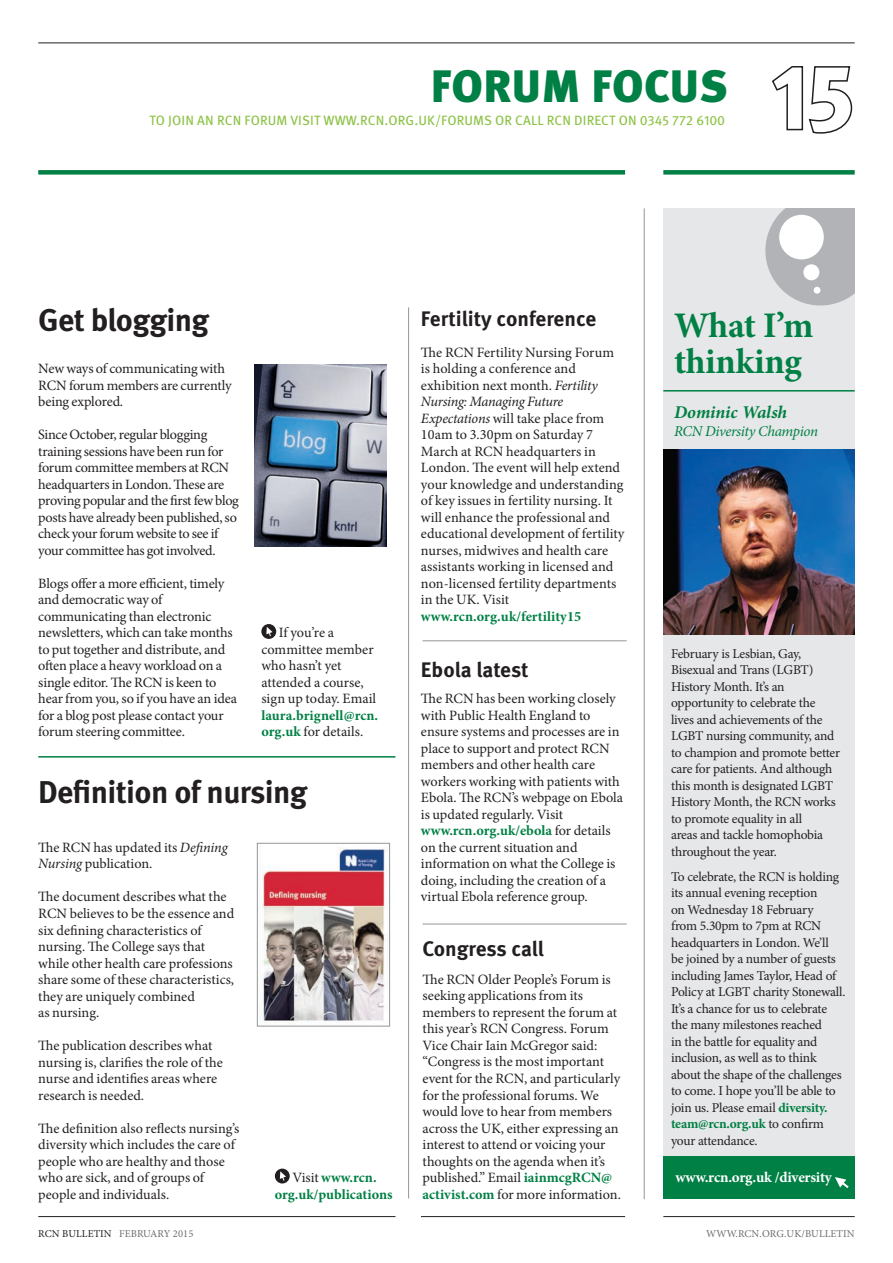
<style>
.page{position:relative;width:893px;height:1263px;background:#fff}
.page>*{position:absolute;margin:0;border:0;box-sizing:border-box;transform-origin:0 0}
.t1{font:900 45.45px "Meta OT";letter-spacing:.01em;color:#008044}
.t2{font:700 36px/36px "Minion Pro";letter-spacing:-.01em;color:#008044}
.Subhead{font:700 31.5px "Meta OT";letter-spacing:-.02em;color:#231f20}
.Subhead-2{font:700 21px "Meta OT";letter-spacing:-.005em;color:#231f20}
.t3{font:italic 700 18px "Minion Pro";letter-spacing:-.005em;color:#008044}
.sidebar{font:700 15px "Minion Pro";letter-spacing:-.015em;color:#fff}
.t4{font:italic 15px "Minion Pro";letter-spacing:-.025em;color:#008044}
.Body{font:14.25px/16.5px "Minion Pro";letter-spacing:-.005em;color:#231f20}
.Body-2{font:14.25px/16.5px "Minion Pro";letter-spacing:-.025em;color:#231f20}
.Body-3{font:700 14.25px/16.5px "Minion Pro";color:#008044;text-align:center}
.sidebar-2{font:13.5px/16.5px "Minion Pro";letter-spacing:-.02em;color:#231f20}
.t5{font:13.5px "Meta OT";letter-spacing:.01em;color:#8cc144}
.t6{font:10.5px "Minion Pro";letter-spacing:.01em;color:#6c6d70}
.s1{font-weight:700;color:#008044}
.s2{font-style:italic}
.s3{font-weight:400;color:#231f20}
.s4{color:#231f20}
</style>
<div class="page">
<hr style="left:38px;top:43px;width:817px;height:1px;background:#231f20">
<hr style="left:421px;top:1216px;width:204px;height:1px;background:#231f20">
<hr style="left:663px;top:1216px;width:192px;height:1px;background:#231f20">
<hr style="left:38px;top:1216px;width:357px;height:1px;background:#231f20">
<div style="left:38px;top:170px;width:587px;height:5px;background:#008044"></div>
<div style="left:663px;top:170px;width:192px;height:5px;background:#008044"></div>
<svg style="left:772px;top:66px;width:81px;height:68px"></svg>
<hr style="left:38px;top:756px;width:357px;height:2px;background:#008044">
<hr style="left:408px;top:307px;width:1px;height:891px;background:#939598">
<div style="left:663px;top:208px;width:192px;height:949px;background:#e6e7e9"></div>
<svg style="left:765px;top:208px;width:90px;height:97px;background:#babbbe"></svg>
<div style="left:779px;top:215px;width:45px;height:44px;background:#fff;border-radius:50%"></div>
<div style="left:803px;top:264px;width:16px;height:16px;background:#fff;border-radius:50%"></div>
<div style="left:814px;top:287px;width:6px;height:7px;background:#fff;border-radius:50%"></div>
<div style="left:663px;top:1157px;width:192px;height:42px;background:#008044"></div>
<svg style="left:835px;top:1177px;width:14px;height:11px"></svg>
<img style="left:663px;top:450px;width:192px;height:184px">
<hr style="left:663px;top:390px;width:192px;height:2px;background:#008044">
<hr style="left:644px;top:208px;width:1px;height:991px;background:#939598">
<hr style="left:423px;top:640px;width:204px;height:1px;background:#939598">
<hr style="left:423px;top:924px;width:204px;height:1px;background:#939598">
<svg style="left:261px;top:624px;width:15px;height:15px"></svg>
<svg style="left:275px;top:1168px;width:15px;height:15px"></svg>
<img style="left:255px;top:365px;width:132px;height:182px">
<img style="left:259px;top:847px;width:129px;height:177px">
<div style="left:257px;top:843px;width:133px;height:183px;border:1px solid #939598"></div>
<p class="t1" style="left:431px;top:58px;width:298px">FORUM FOCUS</p>
<p class="t5" style="left:150px;top:112px;width:577px">TO JOIN AN RCN FORUM VISIT WWW.RCN.ORG.UK/FORUMS OR CALL RCN DIRECT ON 0345 772 6100</p>
<p class="Subhead" style="left:38px;top:300px;width:172px">Get blogging</p>
<p class="Body" style="left:38px;top:361px;width:195px">New ways of communicating with<br>RCN forum members are currently being explored.</p>
<p class="Body-2" style="left:38px;top:427px;width:202px">Since October, regular blogging training sessions have been run for forum committee members at RCN headquarters in London. These are proving popular and the first few blog posts have already been published, so check your forum website to see if your committee has got involved.</p>
<p class="Body" style="left:38px;top:575px;width:200px">Blogs offer a more efficient, timely and democratic way of communicating than electronic newsletters, which can take months to put together and distribute, and often place a heavy workload on a single editor. The RCN is keen to hear from you, so if you have an idea for a blog post please contact your forum steering committee.</p>
<p class="Body" style="left:261px;top:625px;width:118px;text-indent:17px">If you’re a committee member who hasn’t yet attended a course, sign up today. Email <span class="s1">laura.brignell@rcn. org.uk</span> for details.</p>
<p class="Subhead" style="left:38px;top:772px;width:271px">Definition of nursing</p>
<p class="Body" style="left:38px;top:839px;width:191px">The RCN has updated its <span class="s2">Defining<br>Nursing</span> publication.</p>
<p class="Body" style="left:38px;top:889px;width:197px">The document describes what the<br>RCN believes to be the essence and six defining characteristics of nursing. The College says that while other health care professions share some of these characteristics, they are uniquely combined<br>as nursing.</p>
<p class="Body" style="left:38px;top:1037px;width:186px">The publication describes what nursing is, clarifies the role of the nurse and identifies areas where research is needed.</p>
<p class="Body" style="left:38px;top:1120px;width:202px">The definition also reflects nursing’s diversity which includes the care of people who are healthy and those who are sick, and of groups of people and individuals.</p>
<p class="Body-3" style="left:275px;top:1169px;width:119px"><span class="s3">Visit</span> www.rcn. org.uk/publications</p>
<p class="Subhead-2" style="left:421px;top:306px;width:177px">Fertility conference</p>
<p class="Body" style="left:421px;top:344px;width:205px">The RCN Fertility Nursing Forum is holding a conference and exhibition next month. <span class="s2">Fertility<br>Nursing: Managing Future<br>Expectations</span> will take place from<br>10am to 3.30pm on Saturday 7<br>March at RCN headquarters in<br>London. The event will help extend your knowledge and understanding of key issues in fertility nursing. It will enhance the professional and educational development of fertility nurses, midwives and health care assistants working in licensed and non-licensed fertility departments in the UK. Visit <span class="s1">www.rcn.org.uk/fertility15</span></p>
<p class="Subhead-2" style="left:421px;top:657px;width:109px">Ebola latest</p>
<p class="Body" style="left:421px;top:691px;width:204px">The RCN has been working closely with Public Health England to ensure systems and processes are in place to support and protect RCN members and other health care workers working with patients with<br>Ebola. The RCN’s webpage on Ebola is updated regularly. Visit <span class="s1">www.rcn.org.uk/ebola</span> for details on the current situation and information on what the College is doing, including the creation of a virtual Ebola reference group.</p>
<p class="Subhead-2" style="left:423px;top:935px;width:123px">Congress call</p>
<p class="Body" style="left:423px;top:971px;width:200px">The RCN Older People’s Forum is seeking applications from its members to represent the forum at this year’s RCN Congress. Forum<br>Vice Chair Iain McGregor said: “Congress is the most important event for the RCN, and particularly for the professional forums. We would love to hear from members across the UK, either expressing an interest to attend or voicing your thoughts on the agenda when it’s published.” Email <span class="s1">iainmcgRCN@ activist.com</span> for more information.</p>
<p class="t2" style="left:674px;top:307px;width:141px">What I’m thinking</p>
<p class="t3" style="left:674px;top:400px;width:115px">Dominic Walsh</p>
<p class="t4" style="left:674px;top:421px;width:145px">RCN Diversity Champion</p>
<p class="sidebar-2" style="left:671px;top:645px;width:171px">February is Lesbian, Gay,<br>Bisexual and Trans (LGBT)<br>History Month. It’s an opportunity to celebrate the lives and achievements of the<br>LGBT nursing community, and to champion and promote better care for patients. And although this month is designated LGBT<br>History Month, the RCN works to promote equality in all<br>areas and tackle homophobia throughout the year.</p>
<p class="sidebar-2" style="left:671px;top:868px;width:176px">To celebrate, the RCN is holding its annual evening reception<br>on Wednesday 18 February<br>from 5.30pm to 7pm at RCN headquarters in London. We’ll<br>be joined by a number of guests including James Taylor, Head of<br>Policy at LGBT charity Stonewall.<br>It’s a chance for us to celebrate the many milestones reached<br>in the battle for equality and inclusion, as well as to think about the shape of the challenges to come. I hope you’ll be able to join us. Please email <span class="s1">diversity. team@rcn.org.uk</span> to confirm your attendance.</p>
<p class="sidebar" style="left:675px;top:1166px;width:158px">www.rcn.org.uk /diversity</p>
<p class="t6" style="left:38px;top:1226px;width:157px"><span class="s4">RCN BULLETIN</span> FEBRUARY 2015</p>
<p class="t6" style="left:706px;top:1226px;width:150px">WWW.RCN.ORG.UK/BULLETIN</p>
</div>
